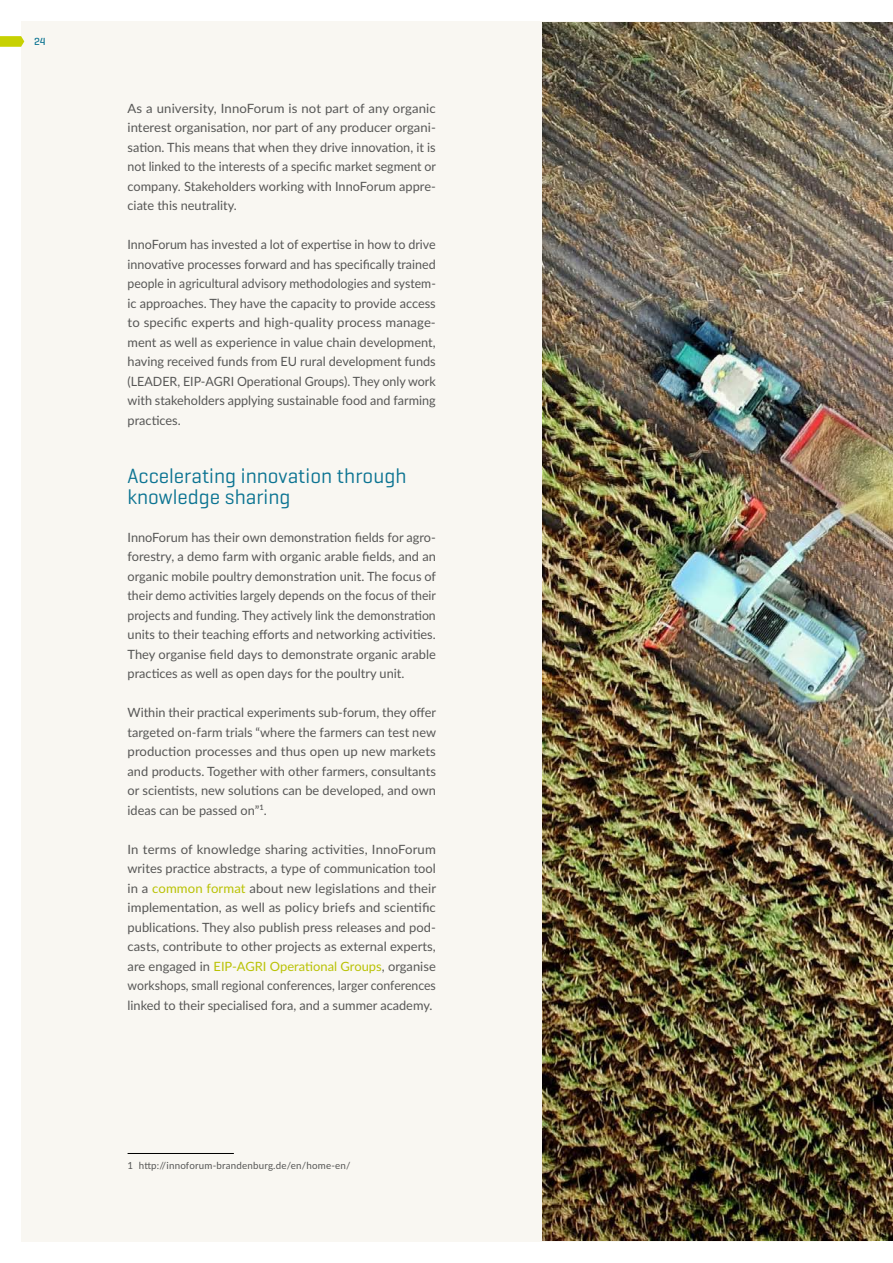
<style>
.page{position:relative;width:893px;height:1263px;background:#fff}
.page>*{position:absolute;margin:0;border:0;box-sizing:border-box;transform-origin:0 0}
.subtitle_2{font:21px/21px "Geogrotesque";color:#0c7492}
.body{font:12.75px/19.5px "Lato";color:#575756;text-align:justify}
.t1{font:500 10.5px "Geogrotesque";color:#0c7492}
.footnote{font:9.75px "Lato";letter-spacing:.02em;color:#575756}
.s1{color:#b9c204}
</style>
<div class="page">
<div style="left:21px;top:21px;width:851px;height:1221px;background:#f9f7f2"></div>
<svg style="left:0;top:36px;width:24px;height:11px"></svg>
<img style="left:542px;top:22px;width:351px;height:1219px">
<hr style="left:128px;top:1153px;width:106px;height:1px;background:#000">
<p class="t1" style="left:34px;top:36px;width:13px">24</p>
<p class="body" style="left:128px;top:98px;width:310px">As a university, InnoForum is not part of any organic interest organisation, nor part of any producer organi&shy;sation. This means that when they drive innovation, it is not linked to the interests of a specific market segment or company. Stakeholders working with InnoForum appre&shy;ciate this neutrality.</p>
<p class="body" style="left:128px;top:234px;width:310px">InnoForum has invested a lot of expertise in how to drive innovative processes forward and has specifically trained people in agricultural advisory methodologies and system&shy;ic approaches. They have the capacity to provide access to specific experts and high-quality process manage&shy;ment as well as experience in value chain development, having received funds from EU rural development funds (LEADER, EIP-AGRI Operational Groups). They only work with stakeholders applying sustainable food and farming practices.</p>
<p class="subtitle_2" style="left:128px;top:465px;width:280px">Accelerating innovation through knowledge sharing</p>
<p class="body" style="left:128px;top:527px;width:310px">InnoForum has their own demonstration fields for agro&shy;forestry, a demo farm with organic arable fields, and an organic mobile poultry demonstration unit. The focus of their demo activities largely depends on the focus of their projects and funding. They actively link the demonstration units to their teaching efforts and networking activities.<br>They organise field days to demonstrate organic arable practices as well as open days for the poultry unit.</p>
<p class="body" style="left:128px;top:702px;width:310px">Within their practical experiments sub-forum, they offer targeted on-farm trials “where the farmers can test new production processes and thus open up new markets and products. Together with other farmers, consultants or scientists, new solutions can be developed, and own ideas can be passed on”<sup>1</sup>.</p>
<p class="body" style="left:128px;top:839px;width:310px">In terms of knowledge sharing activities, InnoForum writes practice abstracts, a type of communication tool in a <span class="s1">common format</span> about new legislations and their implementation, as well as policy briefs and scientific publications. They also publish press releases and pod&shy;casts, contribute to other projects as external experts, are engaged in <span class="s1">EIP-AGRI Operational Groups</span>, organise workshops, small regional conferences, larger conferences linked to their specialised fora, and a summer academy.</p>
<p class="footnote" style="left:128px;top:1159px;width:225px">1 http://innoforum-brandenburg.de/en/home-en/</p>
</div>
